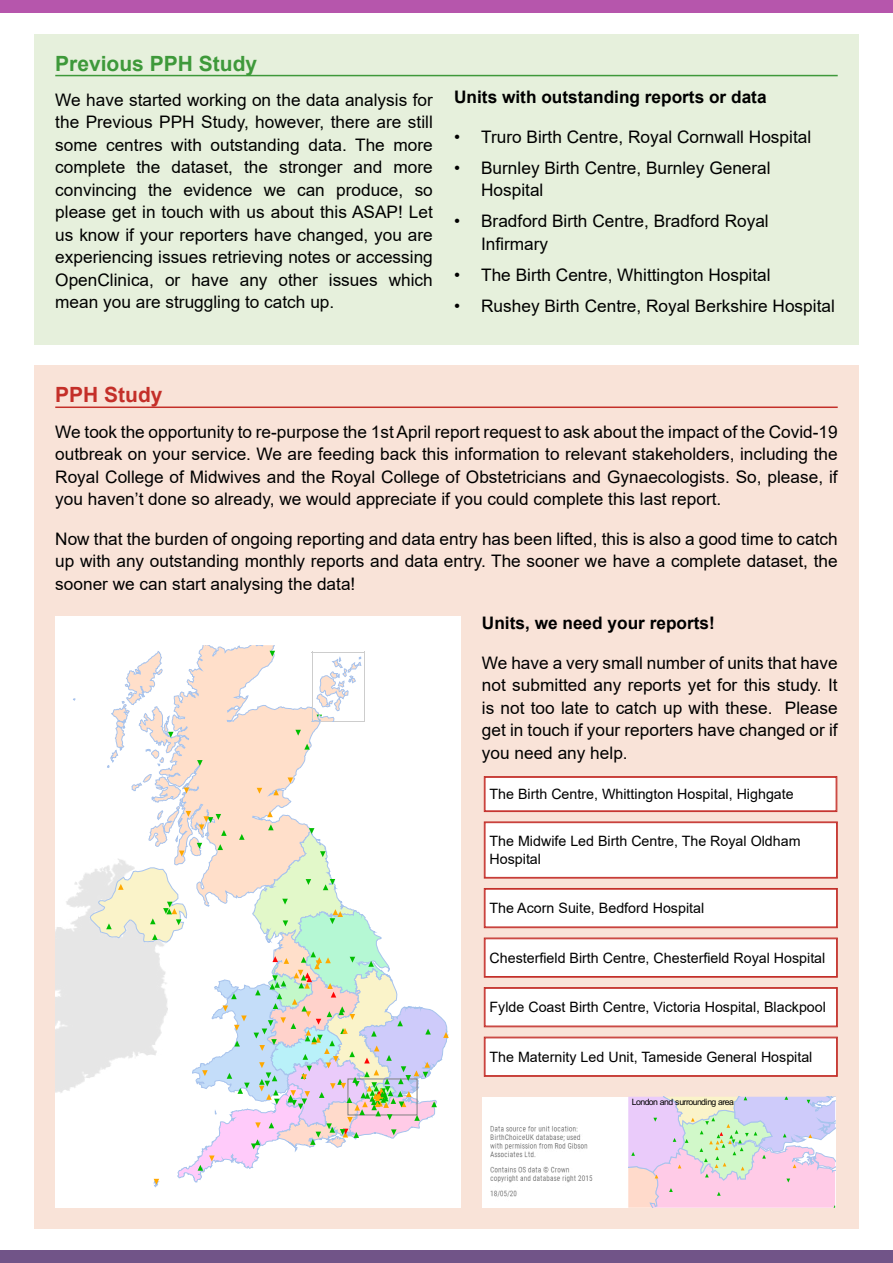
<style>
.page{position:relative;width:893px;height:1263px;background:#fff}
.page>*{position:absolute;margin:0;border:0;box-sizing:border-box;transform-origin:0 0}
.t1{font:700 21px "Arial";color:#3e993a}
.t2{font:700 21px "Arial";color:#c42f29}
.t3{font:17.25px/22.5px "Arial";color:#000;text-align:justify}
.t4{font:700 17.25px "Arial";color:#000}
.t5{font:14.25px/18px "Arial";color:#000}
.t6{font:11.85px "Arial";letter-spacing:-.035em;color:#000}
.t7{font:9.75px "Arial";letter-spacing:-.06em;color:#000}
</style>
<div class="page">
<div style="left:34px;top:366px;width:825px;height:863px;background:#f9e3d8"></div>
<hr style="left:55px;top:406px;width:783px;height:2px;background:#c42f29">
<div style="left:0;top:0;width:893px;height:13px;background:#b656ac"></div>
<div style="left:0;top:1250px;width:893px;height:13px;background:#715488"></div>
<div style="left:55px;top:616px;width:406px;height:592px;background:#fff"></div>
<svg style="left:72px;top:645px;width:249px;height:262px"></svg>
<svg style="left:304px;top:744px;width:6px;height:6px"></svg>
<svg style="left:295px;top:730px;width:6px;height:6px"></svg>
<svg style="left:270px;top:651px;width:5px;height:6px"></svg>
<svg style="left:184px;top:787px;width:5px;height:6px"></svg>
<svg style="left:197px;top:760px;width:6px;height:6px"></svg>
<svg style="left:168px;top:732px;width:6px;height:6px"></svg>
<svg style="left:273px;top:789px;width:6px;height:6px"></svg>
<svg style="left:257px;top:788px;width:5px;height:6px"></svg>
<svg style="left:288px;top:777px;width:5px;height:6px"></svg>
<svg style="left:89px;top:811px;width:360px;height:377px"></svg>
<hr style="left:312px;top:721px;width:53px;height:1px;background:#cdcdcd">
<hr style="left:312px;top:652px;width:1px;height:70px;background:#cdcdcd">
<hr style="left:364px;top:652px;width:1px;height:70px;background:#cdcdcd">
<svg style="left:313px;top:652px;width:51px;height:69px"></svg>
<div style="left:490px;top:1097px;width:345px;height:111px;background:#fff"></div>
<svg style="left:628px;top:1097px;width:207px;height:111px;background:#e6d5e3"></svg>
<img style="left:490px;top:1126px;width:103px;height:71px">
<div style="left:484px;top:776px;width:353px;height:36px;background:#fff"></div>
<div style="left:485px;top:777px;width:351px;height:34px;border:1px solid #c42f29"></div>
<div style="left:484px;top:822px;width:351px;height:56px;background:#fff"></div>
<div style="left:485px;top:822px;width:352px;height:56px;border:1px solid #c42f29"></div>
<div style="left:484px;top:888px;width:353px;height:40px;background:#fff"></div>
<div style="left:485px;top:889px;width:352px;height:38px;border:1px solid #c42f29"></div>
<div style="left:484px;top:938px;width:351px;height:39px;background:#fff"></div>
<div style="left:485px;top:938px;width:352px;height:39px;border:1px solid #c42f29"></div>
<div style="left:484px;top:987px;width:353px;height:40px;background:#fff"></div>
<div style="left:485px;top:988px;width:352px;height:38px;border:1px solid #c42f29"></div>
<div style="left:484px;top:1037px;width:351px;height:39px;background:#fff"></div>
<div style="left:485px;top:1037px;width:352px;height:39px;border:1px solid #c42f29"></div>
<div style="left:34px;top:34px;width:825px;height:310px;background:#e6f0dc"></div>
<hr style="left:55px;top:75px;width:783px;height:1px;background:#3e993a">
<p class="t1" style="left:55px;top:48px;width:203px">Previous PPH Study</p>
<p class="t3" style="left:55px;top:88px;width:379px">We have started working on the data analysis for the Previous PPH Study, however, there are still some centres with outstanding data. The more complete the dataset, the stronger and more convincing the evidence we can produce, so please get in touch with us about this ASAP! Let us know if your reporters have changed, you are experiencing issues retrieving notes or accessing OpenClinica, or have any other issues which mean you are struggling to catch up.</p>
<p class="t4" style="left:454px;top:85px;width:314px">Units with outstanding reports or data</p>
<p class="t3" style="left:454px;top:125px;width:359px">• Truro Birth Centre, Royal Cornwall Hospital</p>
<p class="t3" style="left:481px;top:156px;width:291px;text-indent:-27px">• Burnley Birth Centre, Burnley General<br>Hospital</p>
<p class="t3" style="left:481px;top:210px;width:289px;text-indent:-27px">• Bradford Birth Centre, Bradford Royal<br>Infirmary</p>
<p class="t3" style="left:454px;top:263px;width:318px">• The Birth Centre, Whittington Hospital</p>
<p class="t3" style="left:454px;top:294px;width:382px">• Rushey Birth Centre, Royal Berkshire Hospital</p>
<p class="t2" style="left:55px;top:380px;width:109px">PPH Study</p>
<p class="t3" style="left:55px;top:420px;width:784px">We took the opportunity to re-purpose the 1st April report request to ask about the impact of the Covid-19 outbreak on your service. We are feeding back this information to relevant stakeholders, including the Royal College of Midwives and the Royal College of Obstetricians and Gynaecologists. So, please, if you haven’t done so already, we would appreciate if you could complete this last report.</p>
<p class="t3" style="left:55px;top:527px;width:784px">Now that the burden of ongoing reporting and data entry has been lifted, this is also a good time to catch up with any outstanding monthly reports and data entry. The sooner we have a complete dataset, the sooner we can start analysing the data!</p>
<p class="t4" style="left:482px;top:611px;width:234px">Units, we need your reports!</p>
<p class="t3" style="left:482px;top:651px;width:357px">We have a very small number of units that have not submitted any reports yet for this study. It is not too late to catch up with these. Please get in touch if your reporters have changed or if you need any help.</p>
<p class="t6" style="left:706px;top:672px;width:22px">98%</p>
<p class="t6" style="left:516px;top:782px;width:40px">Scotland</p>
<p class="t6" style="left:707px;top:782px;width:22px">88%</p>
<p class="t5" style="left:490px;top:785px;width:306px">The Birth Centre, Whittington Hospital, Highgate</p>
<p class="t5" style="left:490px;top:832px;width:312px">The Midwife Led Birth Centre, The Royal Oldham<br>Hospital</p>
<p class="t5" style="left:490px;top:899px;width:216px">The Acorn Suite, Bedford Hospital</p>
<p class="t5" style="left:490px;top:949px;width:337px">Chesterfield Birth Centre, Chesterfield Royal Hospital</p>
<p class="t5" style="left:490px;top:998px;width:338px">Fylde Coast Birth Centre, Victoria Hospital, Blackpool</p>
<p class="t5" style="left:490px;top:1048px;width:324px">The Maternity Led Unit, Tameside General Hospital</p>
<p class="t6" style="left:517px;top:958px;width:67px">South (Wessex)</p>
<p class="t6" style="left:707px;top:958px;width:22px">76%</p>
<p class="t6" style="left:516px;top:1002px;width:212px">North (Lancashire and Greater Manchester) 60%</p>
<p class="t7" style="left:632px;top:1099px;width:104px">London and surrounding area</p>
</div>
